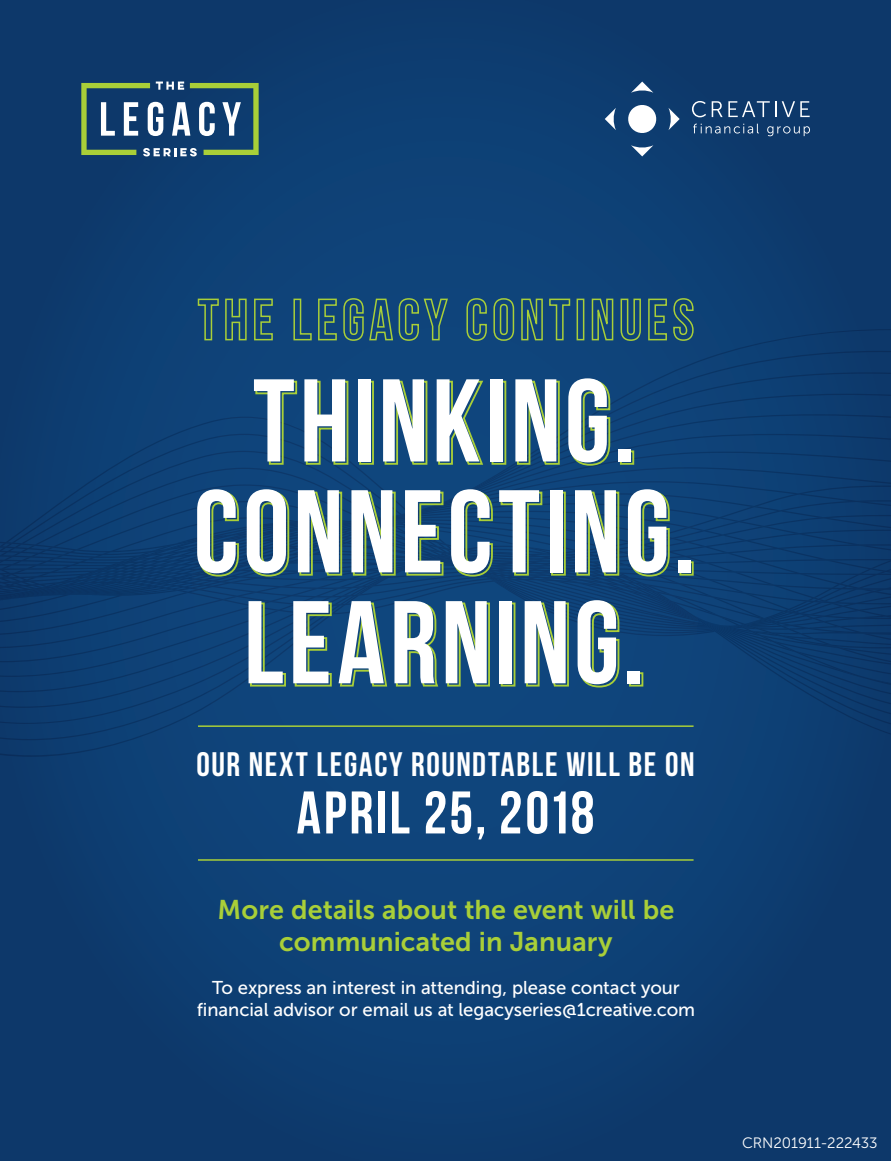
<style>
.page{position:relative;width:891px;height:1161px;background:#0d3d71}
.page>*{position:absolute;margin:0;border:0;box-sizing:border-box;transform-origin:0 0}
.t1{font:117.45px/221.9px "Bebas Neue";letter-spacing:.03em;color:#fff}
.t2{font:60px "Bebas Neue";letter-spacing:.04em;color:#fff}
.t3{font:33.9px "Bebas Neue";letter-spacing:.045em;color:#fff}
.t4{font:27px/32.4px "Museo Sans 700";letter-spacing:.005em;color:#a9cf38;text-align:center}
.t5{font:18.6px/22.2px "Museo Sans 500";letter-spacing:-.005em;color:#fff;text-align:center}
.t6{font:15px "Museo Sans 300";letter-spacing:-.005em;color:#fff}
</style>
<div class="page">
<svg style="left:860px;top:597px;width:31px;height:58px"></svg>
<svg style="left:364px;top:329px;width:527px;height:22px"></svg>
<svg style="left:335px;top:351px;width:556px;height:21px"></svg>
<svg style="left:327px;top:372px;width:564px;height:22px"></svg>
<svg style="left:299px;top:394px;width:592px;height:20px"></svg>
<svg style="left:176px;top:414px;width:715px;height:20px"></svg>
<svg style="left:139px;top:434px;width:752px;height:18px"></svg>
<svg style="left:113px;top:452px;width:778px;height:15px"></svg>
<svg style="left:91px;top:467px;width:780px;height:14px"></svg>
<svg style="left:78px;top:481px;width:813px;height:9px"></svg>
<svg style="left:860px;top:515px;width:31px;height:59px"></svg>
<svg style="left:692px;top:101px;width:14px;height:16px"></svg>
<svg style="left:712px;top:101px;width:98px;height:16px"></svg>
<svg style="left:693px;top:124px;width:66px;height:10px"></svg>
<svg style="left:767px;top:126px;width:43px;height:10px"></svg>
<svg style="left:631px;top:145px;width:22px;height:11px"></svg>
<svg style="left:668px;top:108px;width:12px;height:22px"></svg>
<svg style="left:605px;top:108px;width:11px;height:22px"></svg>
<svg style="left:631px;top:82px;width:22px;height:11px"></svg>
<svg style="left:628px;top:105px;width:29px;height:28px"></svg>
<svg style="left:81px;top:82px;width:178px;height:74px"></svg>
<svg style="left:197px;top:298px;width:50px;height:43px"></svg>
<svg style="left:254px;top:298px;width:19px;height:43px"></svg>
<svg style="left:293px;top:298px;width:156px;height:44px"></svg>
<svg style="left:466px;top:298px;width:49px;height:44px"></svg>
<svg style="left:521px;top:298px;width:50px;height:43px"></svg>
<div style="left:577px;top:299px;width:7px;height:41px;border:2px solid #a9cf38"></div>
<svg style="left:591px;top:298px;width:23px;height:43px"></svg>
<svg style="left:620px;top:298px;width:74px;height:44px"></svg>
<hr style="left:198px;top:725px;width:496px;height:2px;background:#a9cf38">
<hr style="left:198px;top:859px;width:496px;height:2px;background:#a9cf38">
<svg style="left:254px;top:380px;width:44px;height:86px"></svg>
<svg style="left:305px;top:380px;width:44px;height:86px"></svg>
<div style="left:359px;top:381px;width:15px;height:84px;border:2px solid #a9cf38"></div>
<svg style="left:384px;top:380px;width:44px;height:86px"></svg>
<svg style="left:437px;top:380px;width:48px;height:86px"></svg>
<div style="left:492px;top:381px;width:14px;height:84px;border:2px solid #a9cf38"></div>
<svg style="left:516px;top:380px;width:45px;height:86px"></svg>
<svg style="left:569px;top:379px;width:42px;height:88px"></svg>
<div style="left:620px;top:450px;width:14px;height:15px;border:2px solid #a9cf38"></div>
<svg style="left:0;top:490px;width:860px;height:198px"></svg>
<div style="left:629px;top:672px;width:14px;height:15px;border:2px solid #a9cf38"></div>
<h1 class="t1" style="left:244px;top:309px;width:402px">THINKING.<br>LEARNING.</h1>
<h1 class="t1" style="left:194px;top:419px;width:503px">CONNECTING.</h1>
<h3 class="t3" style="left:196px;top:746px;width:500px">OUR NEXT LEGACY ROUNDTABLE WILL BE ON</h3>
<h2 class="t2" style="left:297px;top:780px;width:299px">APRIL 25, 2018</h2>
<h3 class="t4" style="left:218px;top:893px;width:458px">More details about the event will be communicated in January</h3>
<p class="t5" style="left:197px;top:976px;width:500px">To express an interest in attending, please contact your financial advisor or email us at legacyseries@1creative.com</p>
<p class="t6" style="left:742px;top:1134px;width:137px">CRN201911-222433</p>
</div>
